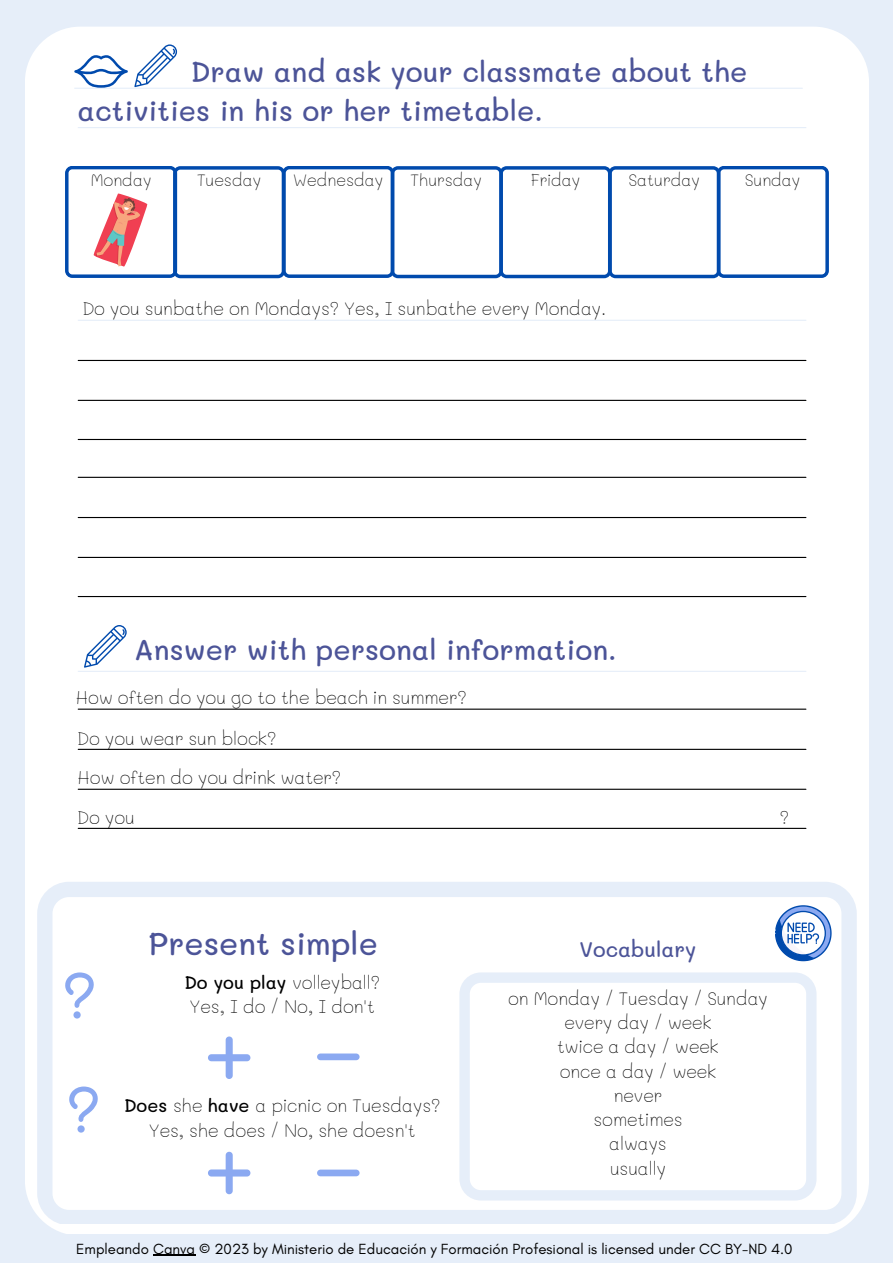
<style>
.page{position:relative;width:893px;height:1264px;background:#fff}
.page>*{position:absolute;margin:0;border:0;box-sizing:border-box;transform-origin:0 0}
.t1{font:500 31.5px "Mali";color:#4c5498}
.t2{font:500 28.35px/39.3px "Mali";color:#4c5498}
.t3{font:500 21px "Mali";color:#4c5498}
.t4{font:200 18px/24.3px "Mali";color:#000}
.t5{font:200 16.5px "Mali";color:#000}
.t6{font:15px "Glacial Indifference";color:#000}
.s1{font-weight:500}
</style>
<div class="page">
<div style="left:0;top:0;width:892px;height:1262px;background:#e6eef9"></div>
<div style="left:25px;top:27px;width:844px;height:1206px;background:#fff"></div>
<hr style="left:75px;top:88px;width:727px;height:1px;background:#e6eef9">
<svg style="left:134px;top:44px;width:43px;height:43px;background:#d1def0"></svg>
<hr style="left:78px;top:127px;width:727px;height:1px;background:#e6eef9">
<hr style="left:78px;top:320px;width:727px;height:1px;background:#e6eef9">
<hr style="left:78px;top:360px;width:727px;height:1px;background:#000">
<hr style="left:78px;top:400px;width:727px;height:1px;background:#000">
<hr style="left:78px;top:439px;width:727px;height:1px;background:#000">
<hr style="left:78px;top:477px;width:727px;height:1px;background:#000">
<hr style="left:78px;top:517px;width:727px;height:1px;background:#000">
<hr style="left:78px;top:557px;width:727px;height:1px;background:#000">
<hr style="left:78px;top:596px;width:727px;height:1px;background:#000">
<svg style="left:37px;top:881px;width:819px;height:342px;fill:#fff"></svg>
<svg style="left:775px;top:905px;width:56px;height:56px;background:#a5bee5"></svg>
<svg style="left:65px;top:972px;width:30px;height:46px"></svg>
<svg style="left:208px;top:1036px;width:42px;height:42px;background:#dce5fa"></svg>
<svg style="left:317px;top:1053px;width:42px;height:7px"></svg>
<svg style="left:69px;top:1086px;width:30px;height:46px"></svg>
<svg style="left:317px;top:1169px;width:42px;height:7px"></svg>
<svg style="left:208px;top:1151px;width:42px;height:43px;background:#dde5fa"></svg>
<svg style="left:459px;top:972px;width:357px;height:228px;background:#fbfcfe"></svg>
<svg style="left:65px;top:166px;width:763px;height:112px;background:#e5e9f2"></svg>
<hr style="left:78px;top:670px;width:727px;height:2px;background:#e6eef9">
<hr style="left:78px;top:708px;width:727px;height:1px;background:#000">
<hr style="left:78px;top:748px;width:727px;height:2px;background:#000">
<hr style="left:78px;top:788px;width:727px;height:1px;background:#000">
<hr style="left:78px;top:827px;width:727px;height:2px;background:#000">
<svg style="left:84px;top:625px;width:43px;height:42px;background:#d1def0"></svg>
<svg style="left:74px;top:55px;width:54px;height:33px;background:#c2d4eb"></svg>
<hr style="left:153px;top:1254px;width:42px;height:1px;background:#000">
<h2 class="t2" style="left:78px;top:51px;width:671px;text-indent:113px">Draw and ask your classmate about the activities in his or her timetable.</h2>
<p class="t5" style="left:91px;top:169px;width:62px">Monday</p>
<p class="t5" style="left:197px;top:169px;width:66px">Tuesday</p>
<p class="t5" style="left:293px;top:169px;width:91px">Wednesday</p>
<p class="t5" style="left:410px;top:169px;width:73px">Thursday</p>
<p class="t5" style="left:530px;top:169px;width:52px">Friday</p>
<p class="t5" style="left:628px;top:169px;width:72px">Saturday</p>
<p class="t5" style="left:745px;top:169px;width:57px">Sunday</p>
<p class="t4" style="left:83px;top:296px;width:525px">Do you sunbathe on Mondays? Yes, I sunbathe every Monday.</p>
<h2 class="t2" style="left:134px;top:629px;width:484px">Answer with personal information.</h2>
<p class="t4" style="left:76px;top:685px;width:392px">How often do you go to the beach in summer?</p>
<p class="t4" style="left:78px;top:725px;width:200px">Do you wear sun block?</p>
<p class="t4" style="left:78px;top:757px;width:265px;line-height:39.2px">How often do you drink water?<br>Do you</p>
<p class="t4" style="left:779px;top:804px;width:11px">?</p>
<h1 class="t1" style="left:148px;top:921px;width:231px">Present simple</h1>
<p class="t3" style="left:579px;top:934px;width:118px">Vocabulary</p>
<p class="t4" style="left:508px;top:985px;width:261px;text-align:center">on Monday / Tuesday / Sunday every day / week<br>twice a day / week<br>once a day / week<br>never<br>sometimes<br>always<br>usually</p>
<p class="t4" style="left:184px;top:969px;width:197px;line-height:24.8px"><span class="s1">Do you play</span> volleyball?<br>Yes, I do / No, I don't</p>
<p class="t4" style="left:124px;top:1092px;width:318px;line-height:24.8px;text-align:center"><span class="s1">Does</span> she <span class="s1">have</span> a picnic on Tuesdays?<br>Yes, she does / No, she doesn't</p>
<p class="t6" style="left:76px;top:1239px;width:717px">Empleando Canva © 2023 by Ministerio de Educación y Formación Profesional is licensed under CC BY-ND 4.0</p>
</div>
